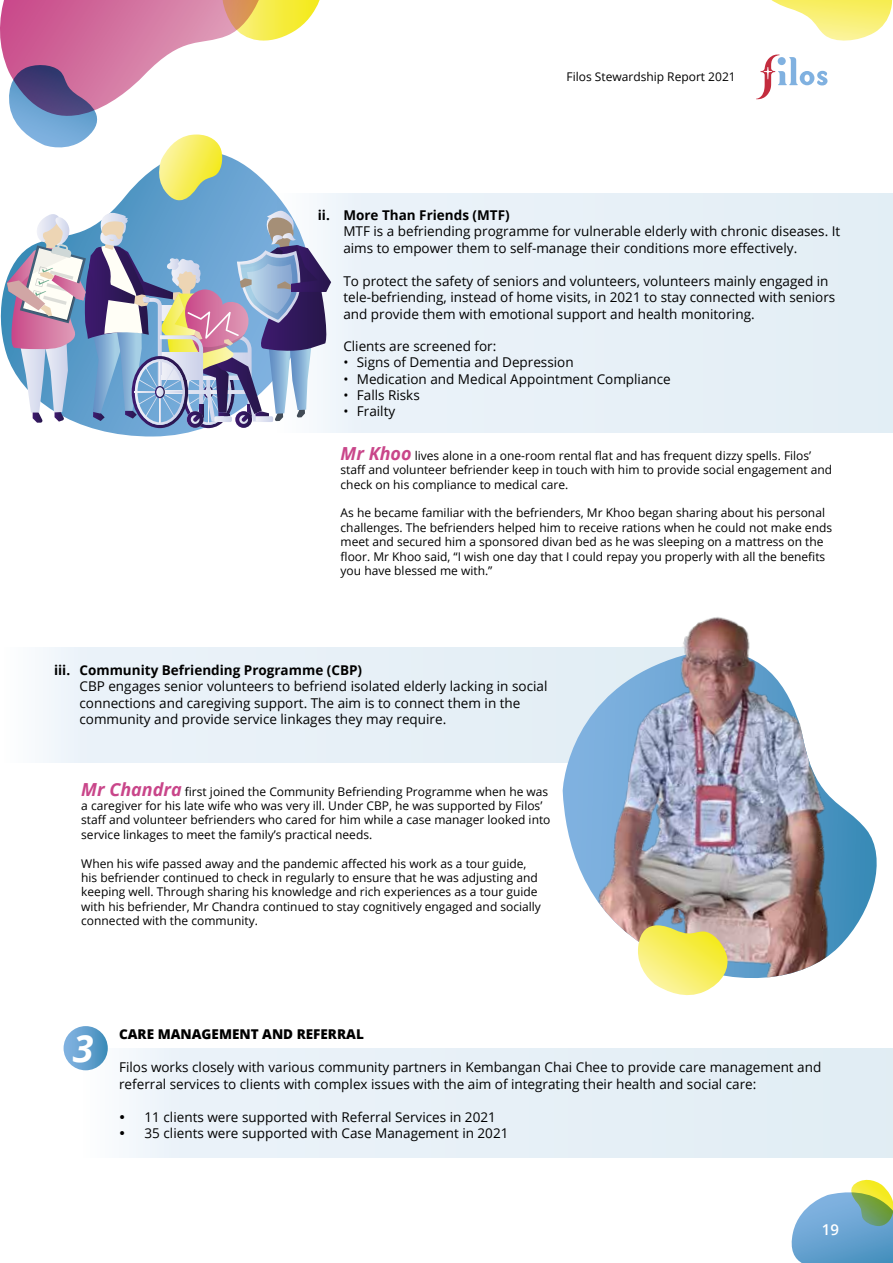
<style>
.page{position:relative;width:893px;height:1263px;background:#fff}
.page>*{position:absolute;margin:0;border:0;box-sizing:border-box;transform-origin:0 0}
.t1{font:italic 700 37.35px "Open Sans";color:#fff}
.t2{font:600 15px "Open Sans";color:#fff}
.t3{font:13.5px/16.5px "Open Sans";color:#000}
.t4{font:700 13.5px "Open Sans";color:#000}
.t5{font:800 13.5px "Open Sans";color:#000}
.t6{font:12px/14.4px "Open Sans";color:#000}
.s1{font-weight:700;font-style:italic;font-size:18px;color:#c9468a}
</style>
<div class="page">
<svg style="left:791px;top:1179px;width:102px;height:84px"></svg>
<svg style="left:771px;top:0;width:122px;height:41px"></svg>
<svg style="left:756px;top:54px;width:72px;height:45px"></svg>
<div style="left:204px;top:194px;width:689px;height:238px;background:#e7f0f7"></div>
<svg style="left:92px;top:193px;width:243px;height:244px"></svg>
<div style="left:43px;top:648px;width:520px;height:114px;background:#e8f1f8"></div>
<div style="left:0;top:1048px;width:893px;height:109px;background:linear-gradient(to right,#f7fafd,#ddeaf3)"></div>
<div style="left:64px;top:1026px;width:44px;height:44px;background:linear-gradient(to right,#84b3e3,#4791bc);border-radius:22px"></div>
<img style="left:563px;top:617px;width:314px;height:361px">
<svg style="left:636px;top:925px;width:94px;height:70px;background:#efe780"></svg>
<svg style="left:0;top:0;width:331px;height:428px"></svg>
<p class="t6" style="left:566px;top:70px;width:171px">Filos Stewardship Report 2021</p>
<p class="t4" style="left:318px;top:205px;width:193px">ii. More Than Friends (MTF)</p>
<p class="t3" style="left:343px;top:223px;width:498px">MTF is a befriending programme for vulnerable elderly with chronic diseases. It aims to empower them to self-manage their conditions more effectively.</p>
<p class="t3" style="left:343px;top:272px;width:493px">To protect the safety of seniors and volunteers, volunteers mainly engaged in tele-befriending, instead of home visits, in 2021 to stay connected with seniors and provide them with emotional support and health monitoring.</p>
<p class="t3" style="left:343px;top:338px;width:155px">Clients are screened for:</p>
<p class="t3" style="left:343px;top:354px;width:232px">• Signs of Dementia and Depression</p>
<p class="t3" style="left:343px;top:370px;width:329px">• Medication and Medical Appointment Compliance</p>
<p class="t3" style="left:343px;top:386px;width:78px">• Falls Risks</p>
<p class="t3" style="left:343px;top:403px;width:53px">• Frailty</p>
<p class="t6" style="left:341px;top:448px;width:493px"><span class="s1">Mr Khoo</span> lives alone in a one-room rental flat and has frequent dizzy spells. Filos’ staff and volunteer befriender keep in touch with him to provide social engagement and check on his compliance to medical care.</p>
<p class="t6" style="left:341px;top:506px;width:493px">As he became familiar with the befrienders, Mr Khoo began sharing about his personal challenges. The befrienders helped him to receive rations when he could not make ends meet and secured him a sponsored divan bed as he was sleeping on a mattress on the floor. Mr Khoo said, “I wish one day that I could repay you properly with all the benefits you have blessed me with.”</p>
<p class="t4" style="left:54px;top:660px;width:310px">iii. Community Befriending Programme (CBP)</p>
<p class="t3" style="left:80px;top:678px;width:469px">CBP engages senior volunteers to befriend isolated elderly lacking in social connections and caregiving support. The aim is to connect them in the community and provide service linkages they may require.</p>
<p class="t6" style="left:81px;top:784px;width:471px"><span class="s1">Mr Chandra</span> first joined the Community Befriending Programme when he was a caregiver for his late wife who was very ill. Under CBP, he was supported by Filos’ staff and volunteer befrienders who cared for him while a case manager looked into service linkages to meet the family’s practical needs.</p>
<p class="t6" style="left:81px;top:856px;width:461px">When his wife passed away and the pandemic affected his work as a tour guide, his befriender continued to check in regularly to ensure that he was adjusting and keeping well. Through sharing his knowledge and rich experiences as a tour guide with his befriender, Mr Chandra continued to stay cognitively engaged and socially connected with the community.</p>
<h1 class="t1" style="left:73px;top:1022px;width:22px">3</h1>
<p class="t5" style="left:119px;top:1024px;width:246px">CARE MANAGEMENT AND REFERRAL</p>
<p class="t3" style="left:119px;top:1058px;width:704px">Filos works closely with various community partners in Kembangan Chai Chee to provide care management and referral services to clients with complex issues with the aim of integrating their health and social care:</p>
<p class="t3" style="left:119px;top:1108px;width:378px">• 11 clients were supported with Referral Services in 2021</p>
<p class="t3" style="left:119px;top:1124px;width:391px">• 35 clients were supported with Case Management in 2021</p>
<p class="t2" style="left:822px;top:1220px;width:19px">19</p>
</div>
